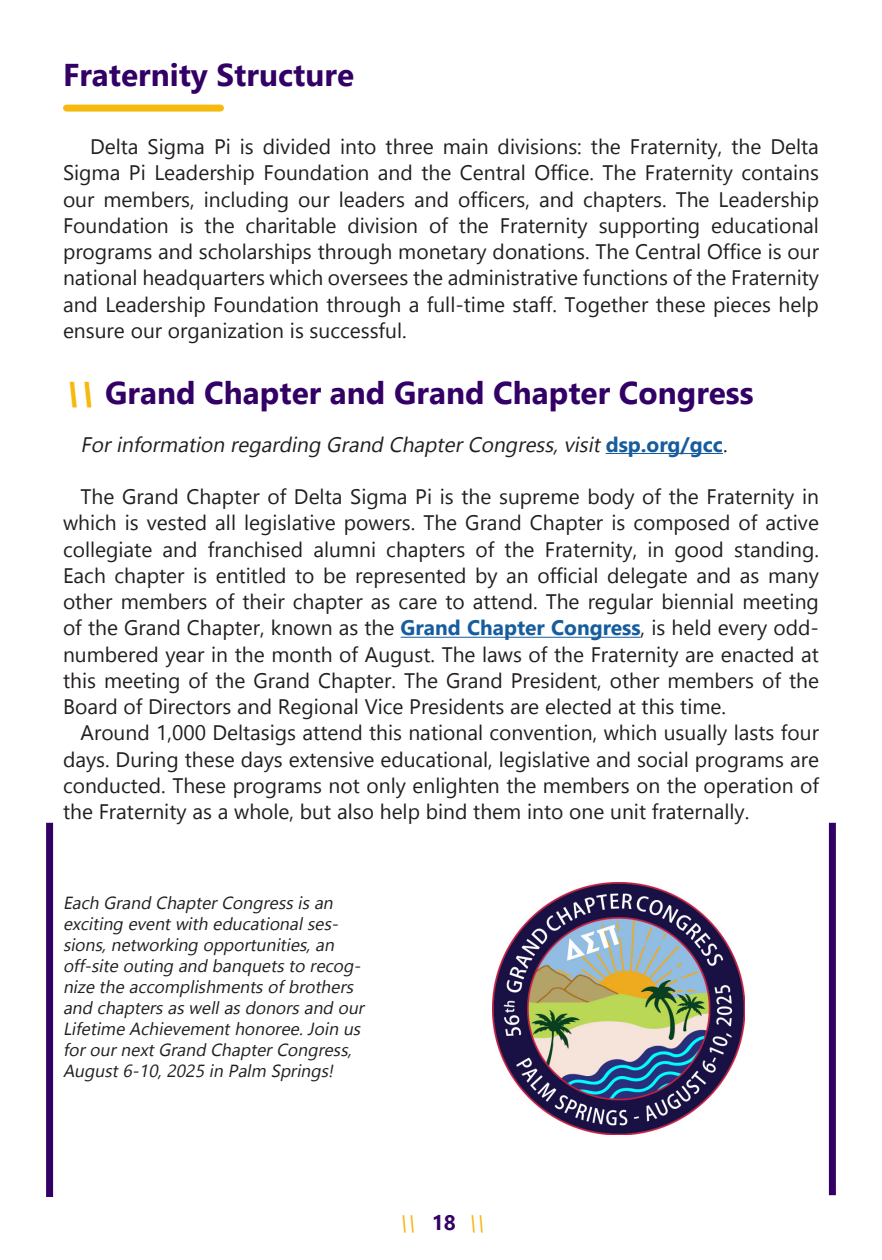
<style>
.page{position:relative;width:882px;height:1260px;background:#fff}
.page>*{position:absolute;margin:0;border:0;box-sizing:border-box;transform-origin:0 0}
.t1{font:700 31.5px "Nirmala UI";color:#306}
.t2{font:21px/26.2px "Nirmala UI";color:#231f20;text-align:justify}
.t3{font:italic 21px "Nirmala UI";color:#231f20}
.t4{font:italic 21px "Nirmala UI";color:#f6b818}
.t5{font:italic 17.5px/21px "Nirmala UI";color:#231f20}
.s1{font-style:italic;color:#f7b910}
.s2{font-weight:700;font-style:normal;color:#175d9e}
.s3{font-style:normal}
.s4{font-weight:700;color:#175d9e}
.s5{font-weight:700;font-style:normal;color:#306}
</style>
<div class="page">
<hr style="left:606px;top:453px;width:117px;height:1px;background:#175d9e">
<hr style="left:401px;top:637px;width:240px;height:1px;background:#175d9e">
<div style="left:46px;top:823px;width:7px;height:374px;background:#306"></div>
<div style="left:829px;top:823px;width:7px;height:372px;background:#306"></div>
<div style="left:66px;top:105px;width:154px;height:7px;background:#f5b910"></div>
<img style="left:493px;top:883px;width:252px;height:252px">
<p class="t1" style="left:63px;top:49px;width:293px">Fraternity Structure</p>
<p class="t2" style="left:63px;top:132px;width:758px;text-indent:27px">Delta Sigma Pi is divided into three main divisions: the Fraternity, the Delta Sigma Pi Leadership Foundation and the Central Office. The Fraternity contains our members, including our leaders and officers, and chapters. The Leadership Foundation is the charitable division of the Fraternity supporting educational programs and scholarships through monetary donations. The Central Office is our national headquarters which oversees the administrative functions of the Fraternity and Leadership Foundation through a full-time staff. Together these pieces help ensure our organization is successful.</p>
<p class="t1" style="left:63px;top:367px;width:692px"><span class="s1">\\</span>Grand Chapter and Grand Chapter Congress</p>
<p class="t3" style="left:80px;top:427px;width:649px">Forinformation regarding Grand ChapterCongress,visit <span class="s2">d s p . o rg/g c c</span> <span class="s3">.</span></p>
<p class="t2" style="left:63px;top:482px;width:758px;text-indent:17px">The Grand Chapter of Delta Sigma Pi is the supreme body of the Fraternity in which is vested all legislative powers. The Grand Chapter is composed of active collegiate and franchised alumni chapters of the Fraternity, in good standing.<br>Each chapter is entitled to be represented by an official delegate and as many other members of their chapter as care to attend. The regular biennial meeting of the Grand Chapter, known as the <span class="s4">Grand Chapter Congress</span>, is held every odd&shy;numbered year in the month of August. The laws of the Fraternity are enacted at this meeting of the Grand Chapter. The Grand President, other members of the Board of Directors and Regional Vice Presidents are elected at this time.</p>
<p class="t2" style="left:63px;top:719px;width:758px;text-indent:17px">Around 1,000 Deltasigs attend this national convention, which usually lasts four days. During these days extensive educational, legislative and social programs are conducted. These programs not only enlighten the members on the operation of the Fraternity as a whole, but also help bind them into one unit fraternally.</p>
<p class="t5" style="left:63px;top:891px;width:307px">Each Grand ChapterCongressisan exciting eventwith educationalses&shy;sions,networking opportunities,an off-site outing and banquetsto recog&shy;nize the accomplishmentsofbrothers and chaptersaswellasdonorsand our Lifetime Achievementhonoree.Join us forournextGrand ChapterCongress, August6-10,2025 in Palm Springs!</p>
<p class="t4" style="left:399px;top:1205px;width:96px">\\ <span class="s5">1 8</span> \\</p>
</div>
